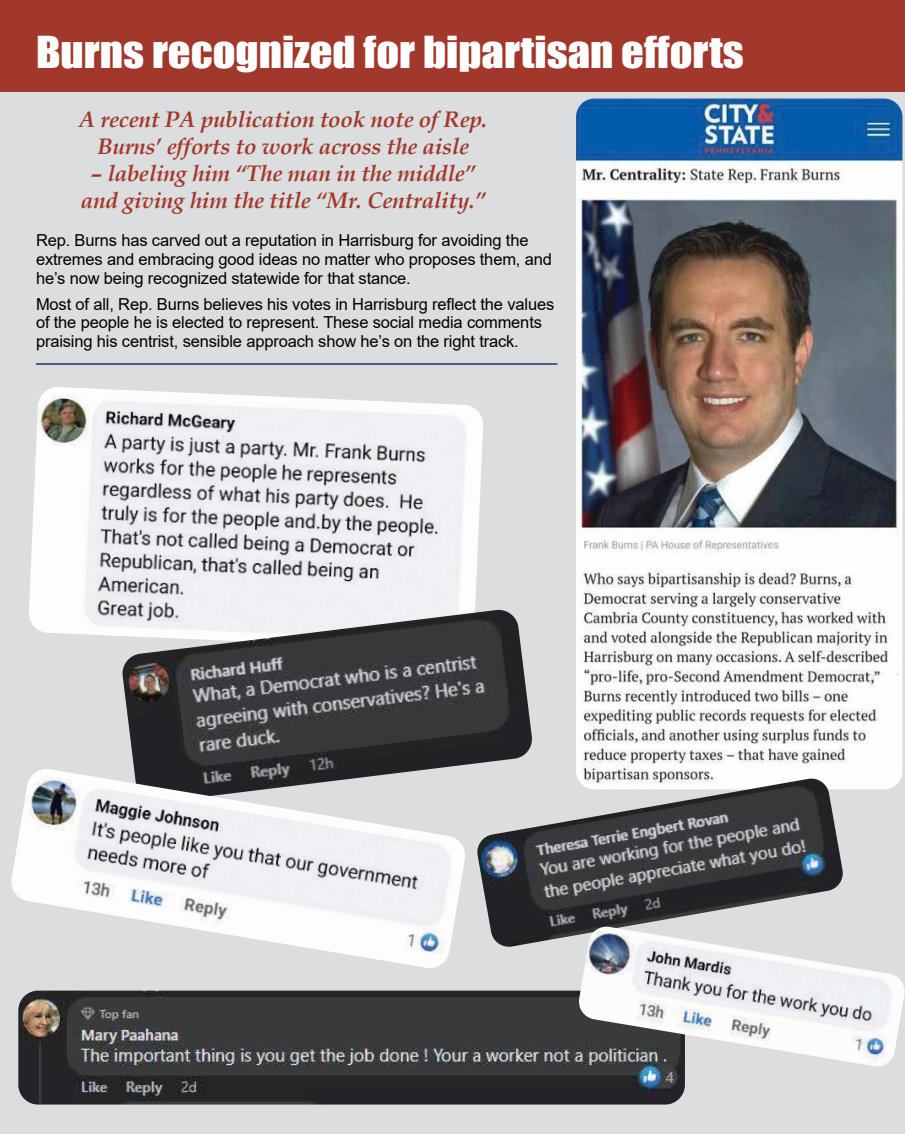
<style>
.page{position:relative;width:905px;height:1134px;background:#fff}
.page>*{position:absolute;margin:0;border:0;box-sizing:border-box;transform-origin:0 0}
.t1{font:40.5px "Impact";color:#fff;scale:1.1 1}
.t2{font:italic 700 22.5px/27px "Book Antiqua";letter-spacing:-.01em;color:#a1382b;text-align:center}
.t3{font:16.5px/18.8px "Arial";letter-spacing:-.01em;color:#000}
</style>
<div class="page">
<div style="left:0;top:36px;width:904px;height:1098px;background:#dcddde"></div>
<div style="left:0;top:0;width:904px;height:92px;background:#a1382b"></div>
<img style="left:576px;top:99px;width:326px;height:690px">
<img style="left:29px;top:387px;width:454px;height:249px">
<img style="left:18px;top:991px;width:667px;height:114px">
<img style="left:477px;top:779px;width:367px;height:168px">
<hr style="left:36px;top:363px;width:521px;height:2px;background:#282e68">
<img style="left:121px;top:610px;width:412px;height:194px">
<img style="left:11px;top:769px;width:455px;height:199px">
<img style="left:577px;top:927px;width:327px;height:141px">
<h1 class="t1" style="left:36px;top:21px;width:645px">Burns recognized for bipartisan efforts</h1>
<h2 class="t2" style="left:79px;top:106px;width:410px">A recent PA publication took note of Rep.<br>Burns’ efforts to work across the aisle</h2>
<h2 class="t2" style="left:81px;top:160px;width:406px">– labeling him “The man in the middle” and giving him the title “Mr. Centrality.”</h2>
<p class="t3" style="left:36px;top:231px;width:517px">Rep. Burns has carved out a reputation in Harrisburg for avoiding the extremes and embracing good ideas no matter who proposes them, and he’s now being recognized statewide for that stance.</p>
<p class="t3" style="left:36px;top:294px;width:519px">Most of all, Rep. Burns believes his votes in Harrisburg reflect the values of the people he is elected to represent. These social media comments praising his centrist, sensible approach show he’s on the right track.</p>
</div>
